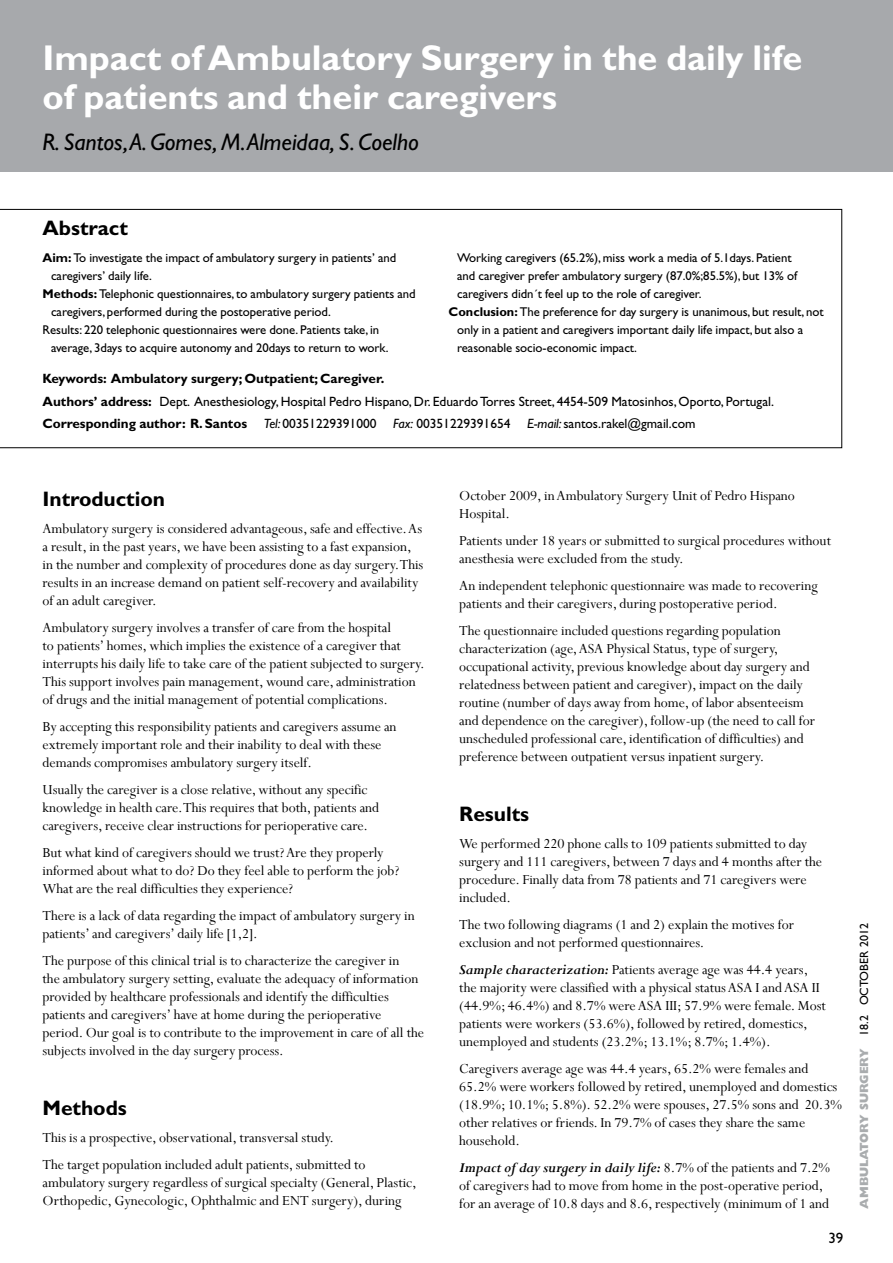
<style>
.page{position:relative;width:893px;height:1263px;background:#fff}
.page>*{position:absolute;margin:0;border:0;box-sizing:border-box;transform-origin:0 0}
.t1{font:700 36px/39px "Gill Sans";color:#fff}
.t2{font:italic 24px "Gill Sans";color:#000}
.t3{font:700 21px "Gill Sans";color:#000}
.t4{font:15.3px/18px "Perpetua";color:#000}
.t5{font:15px "Gill Sans";color:#000}
.t6{font:13.5px/22.2px "Gill Sans";color:#000}
.t7{font:12.75px "Gill Sans";color:#000}
.t8{font:800 12px "Gill Sans";color:#a9acae}
.s1{font-weight:700}
.s2{font-style:italic}
.s3{font-weight:700;font-style:italic}
.s4{font-weight:400;color:#000}
</style>
<div class="page">
<div style="left:0;top:0;width:893px;height:171px;background:#a7a9ac"></div>
<svg style="left:0;top:209px;width:842px;height:239px"></svg>
<h1 class="t1" style="left:43px;top:38px;width:761px">Impact of Ambulatory Surgery in the daily life of patients and their caregivers</h1>
<h2 class="t2" style="left:43px;top:128px;width:378px">R. Santos, A. Gomes, M. Almeidaa, S. Coelho</h2>
<h3 class="t3" style="left:43px;top:215px;width:87px">Abstract</h3>
<p class="t7" style="left:43px;top:250px;width:355px"><span class="s1">Aim:</span> To investigate the impact of ambulatory surgery in patients’ and</p>
<p class="t7" style="left:51px;top:268px;width:102px">caregivers’ daily life.</p>
<p class="t7" style="left:43px;top:286px;width:375px"><span class="s1">Methods:</span> Telephonic questionnaires, to ambulatory surgery patients and</p>
<p class="t7" style="left:51px;top:304px;width:281px">caregivers, performed during the postoperative period.</p>
<p class="t7" style="left:43px;top:322px;width:338px">Results: 220 telephonic questionnaires were done. Patients take, in</p>
<p class="t7" style="left:51px;top:340px;width:339px">average, 3days to acquire autonomy and 20days to return to work.</p>
<p class="t7" style="left:457px;top:251px;width:336px">Working caregivers (65.2%), miss work a media of 5.1days. Patient</p>
<p class="t7" style="left:457px;top:269px;width:342px">and caregiver prefer ambulatory surgery (87.0%;85.5%), but 13% of</p>
<p class="t7" style="left:457px;top:287px;width:246px">caregivers didn´t feel up to the role of caregiver.</p>
<p class="t7" style="left:449px;top:305px;width:377px"><span class="s1">Conclusion:</span> The preference for day surgery is unanimous, but result, not</p>
<p class="t7" style="left:457px;top:323px;width:347px">only in a patient and caregivers important daily life impact, but also a</p>
<p class="t7" style="left:457px;top:341px;width:181px">reasonable socio-economic impact.</p>
<p class="t6" style="left:43px;top:368px;width:733px"><span class="s1">Keywords: Ambulatory surgery; Outpatient; Caregiver.<br>Authors’ address:</span> Dept. Anesthesiology, Hospital Pedro Hispano, Dr. Eduardo Torres Street, 4454-509 Matosinhos, Oporto, Portugal.<br><span class="s1">Corresponding author: R. Santos</span> <span class="s2">Tel:</span> 00351229391000 <span class="s2">Fax:</span> 00351229391654 <span class="s2">E-mail:</span> santos.rakel@gmail.com</p>
<h3 class="t3" style="left:43px;top:487px;width:124px">Introduction</h3>
<p class="t4" style="left:43px;top:519px;width:382px">Ambulatory surgery is considered advantageous, safe and effective. As a result, in the past years, we have been assisting to a fast expansion, in the number and complexity of procedures done as day surgery. This results in an increase demand on patient self-recovery and availability of an adult caregiver.</p>
<p class="t4" style="left:43px;top:618px;width:383px">Ambulatory surgery involves a transfer of care from the hospital<br>to patients’ homes, which implies the existence of a caregiver that interrupts his daily life to take care of the patient subjected to surgery.<br>This support involves pain management, wound care, administration of drugs and the initial management of potential complications.</p>
<p class="t4" style="left:43px;top:717px;width:356px">By accepting this responsibility patients and caregivers assume an extremely important role and their inability to deal with these demands compromises ambulatory surgery itself.</p>
<p class="t4" style="left:43px;top:780px;width:338px">Usually the caregiver is a close relative, without any specific knowledge in health care. This requires that both, patients and caregivers, receive clear instructions for perioperative care.</p>
<p class="t4" style="left:43px;top:843px;width:358px">But what kind of caregivers should we trust? Are they properly informed about what to do? Do they feel able to perform the job?<br>What are the real difficulties they experience?</p>
<p class="t4" style="left:43px;top:906px;width:374px">There is a lack of data regarding the impact of ambulatory surgery in patients’ and caregivers’ daily life [1,2].</p>
<p class="t4" style="left:43px;top:951px;width:383px">The purpose of this clinical trial is to characterize the caregiver in<br>the ambulatory surgery setting, evaluate the adequacy of information provided by healthcare professionals and identify the difficulties patients and caregivers’ have at home during the perioperative period. Our goal is to contribute to the improvement in care of all the subjects involved in the day surgery process.</p>
<h3 class="t3" style="left:43px;top:1096px;width:86px">Methods</h3>
<p class="t4" style="left:43px;top:1124px;width:325px;line-height:27px">This is a prospective, observational, transversal study.<br>The target population included adult patients, submitted to</p>
<p class="t4" style="left:43px;top:1173px;width:376px">ambulatory surgery regardless of surgical specialty (General, Plastic,<br>Orthopedic, Gynecologic, Ophthalmic and ENT surgery), during</p>
<p class="t4" style="left:459px;top:486px;width:337px">October 2009, in Ambulatory Surgery Unit of Pedro Hispano<br>Hospital.</p>
<p class="t4" style="left:459px;top:531px;width:373px">Patients under 18 years or submitted to surgical procedures without anesthesia were excluded from the study.</p>
<p class="t4" style="left:459px;top:576px;width:360px">An independent telephonic questionnaire was made to recovering patients and their caregivers, during postoperative period.</p>
<p class="t4" style="left:459px;top:621px;width:357px">The questionnaire included questions regarding population characterization (age, ASA Physical Status, type of surgery, occupational activity, previous knowledge about day surgery and relatedness between patient and caregiver), impact on the daily routine (number of days away from home, of labor absenteeism and dependence on the caregiver), follow-up (the need to call for unscheduled professional care, identification of difficulties) and preference between outpatient versus inpatient surgery.</p>
<h3 class="t3" style="left:459px;top:802px;width:71px">Results</h3>
<p class="t4" style="left:459px;top:834px;width:364px">We performed 220 phone calls to 109 patients submitted to day surgery and 111 caregivers, between 7 days and 4 months after the procedure. Finally data from 78 patients and 71 caregivers were included.</p>
<p class="t4" style="left:459px;top:915px;width:336px">The two following diagrams (1 and 2) explain the motives for exclusion and not performed questionnaires.</p>
<p class="t4" style="left:459px;top:960px;width:368px"><span class="s3">Sample characterization:</span> Patients average age was 44.4 years, the majority were classified with a physical status ASA I and ASA II (44.9%; 46.4%) and 8.7% were ASA III; 57.9% were female. Most patients were workers (53.6%), followed by retired, domestics, unemployed and students (23.2%; 13.1%; 8.7%; 1.4%).</p>
<p class="t4" style="left:459px;top:1059px;width:384px">Caregivers average age was 44.4 years, 65.2% were females and 65.2% were workers followed by retired, unemployed and domestics (18.9%; 10.1%; 5.8%). 52.2% were spouses, 27.5% sons and 20.3% other relatives or friends. In 79.7% of cases they share the same household.</p>
<p class="t4" style="left:459px;top:1158px;width:372px"><span class="s3">Impact of day surgery in daily life:</span> 8.7% of the patients and 7.2% of caregivers had to move from home in the post-operative period, for an average of 10.8 days and 8.6, respectively (minimum of 1 and</p>
<p class="t5" style="left:828px;top:1230px;width:16px">39</p>
<p class="t8" style="left:857px;top:1209px;width:287px;rotate:-90deg">AMBULATORY SURGERY <span class="s4">18.2 OCTOBER 2012</span></p>
</div>
